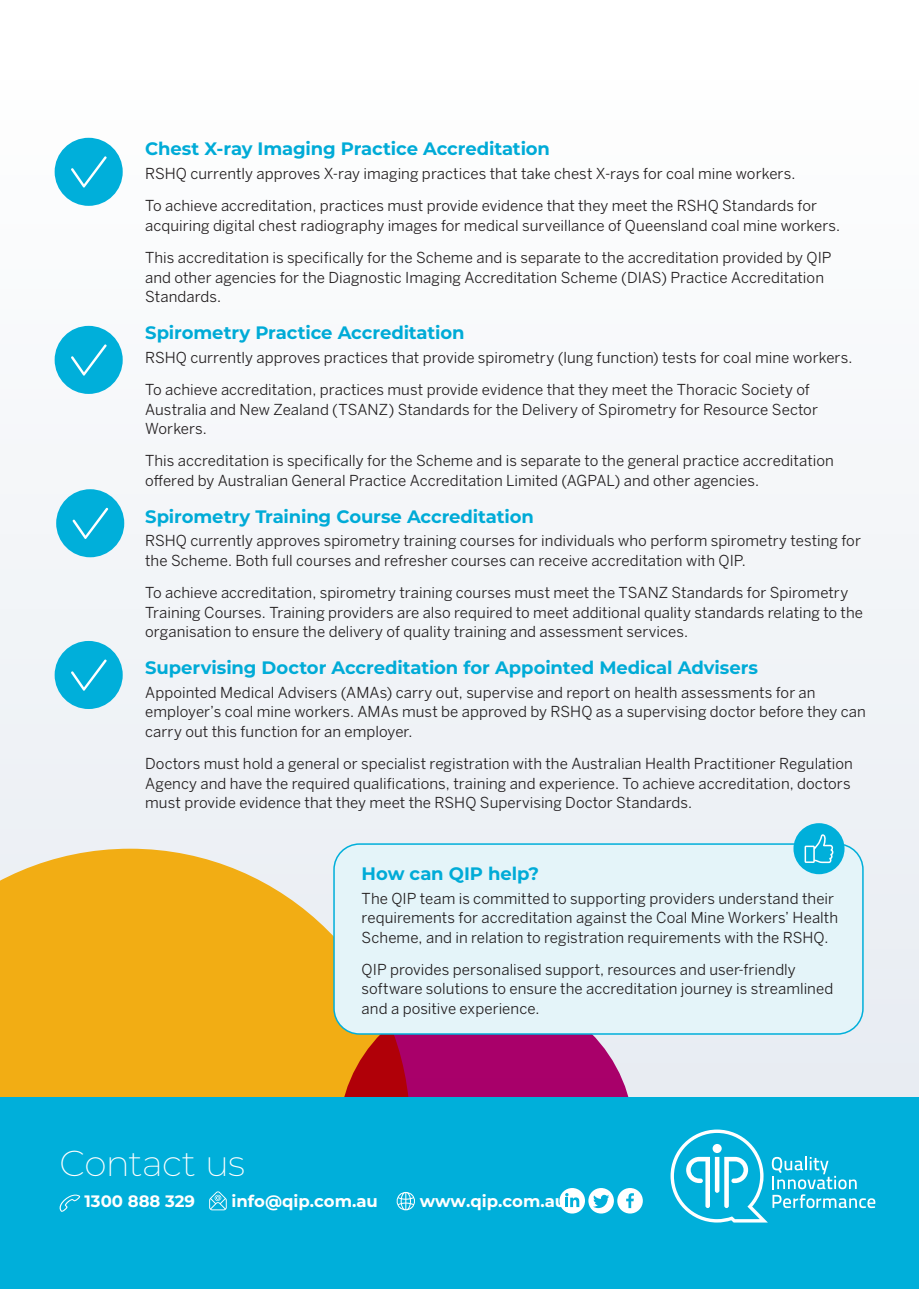
<style>
.page{position:relative;width:919px;height:1289px;background:#fff}
.page>*{position:absolute;margin:0;border:0;box-sizing:border-box;transform-origin:0 0}
.t1{font:200 36px "Montserrat";letter-spacing:-.02em;color:#fff}
.In-Text_Section_Head{font:700 18px "Montserrat";letter-spacing:-.005em;color:#00abd7}
.t2{font:700 16.5px "Montserrat";color:#fff}
.Body_Copy{font:15px/19.5px "Benton Sans";letter-spacing:.005em;color:#231f20}
</style>
<div class="page">
<div style="left:0;top:4px;width:918px;height:1273px;background:#f5f7fa"></div>
<svg style="left:0;top:848px;width:379px;height:249px;background:#f1b227"></svg>
<svg style="left:338px;top:989px;width:296px;height:295px;background:#a8025a"></svg>
<div style="left:334px;top:844px;width:528px;height:189px;background:#e4f4f9;border-radius:26px"></div>
<div style="left:333px;top:843px;width:530px;height:191px;border:2px solid #00afda;border-radius:26px"></div>
<div style="left:0;top:1097px;width:918px;height:191px;background:#00afda"></div>
<svg style="left:59px;top:1194px;width:21px;height:17px"></svg>
<svg style="left:209px;top:1191px;width:18px;height:19px"></svg>
<svg style="left:396px;top:1192px;width:19px;height:18px"></svg>
<svg style="left:670px;top:1129px;width:205px;height:93px"></svg>
<svg style="left:559px;top:1187px;width:26px;height:26px"></svg>
<svg style="left:565px;top:1192px;width:14px;height:14px"></svg>
<svg style="left:588px;top:1187px;width:26px;height:26px"></svg>
<svg style="left:593px;top:1194px;width:16px;height:14px"></svg>
<div style="left:617px;top:1187px;width:25px;height:26px;background:#fff;border-radius:50%"></div>
<svg style="left:626px;top:1193px;width:8px;height:15px"></svg>
<div style="left:793px;top:823px;width:51px;height:51px;background:#00afda;border-radius:50%"></div>
<svg style="left:804px;top:834px;width:29px;height:29px"></svg>
<div style="left:55px;top:138px;width:68px;height:68px;background:#00afda;border-radius:50%"></div>
<svg style="left:71px;top:156px;width:36px;height:32px"></svg>
<div style="left:55px;top:326px;width:68px;height:68px;background:#00afda;border-radius:50%"></div>
<svg style="left:71px;top:344px;width:36px;height:32px"></svg>
<div style="left:56px;top:489px;width:68px;height:68px;background:#00afda;border-radius:50%"></div>
<svg style="left:73px;top:508px;width:35px;height:31px"></svg>
<div style="left:55px;top:641px;width:68px;height:68px;background:#00afda;border-radius:50%"></div>
<svg style="left:71px;top:659px;width:36px;height:32px"></svg>
<p class="In-Text_Section_Head" style="left:145px;top:136px;width:406px">Chest X-ray Imaging Practice Accreditation</p>
<p class="Body_Copy" style="left:145px;top:164px;width:651px">RSHQ currently approves X-ray imaging practices that take chest X-rays for coal mine workers.</p>
<p class="Body_Copy" style="left:145px;top:196px;width:696px">To achieve accreditation, practices must provide evidence that they meet the RSHQ Standards for acquiring digital chest radiography images for medical surveillance of Queensland coal mine workers.</p>
<p class="Body_Copy" style="left:145px;top:248px;width:688px">This accreditation is specifically for the Scheme and is separate to the accreditation provided by QIP and other agencies for the Diagnostic Imaging Accreditation Scheme (DIAS) Practice Accreditation<br>Standards.</p>
<p class="In-Text_Section_Head" style="left:145px;top:320px;width:321px">Spirometry Practice Accreditation</p>
<p class="Body_Copy" style="left:145px;top:347px;width:708px">RSHQ currently approves practices that provide spirometry (lung function) tests for coal mine workers.</p>
<p class="Body_Copy" style="left:145px;top:380px;width:674px">To achieve accreditation, practices must provide evidence that they meet the Thoracic Society of<br>Australia and New Zealand (TSANZ) Standards for the Delivery of Spirometry for Resource Sector<br>Workers.</p>
<p class="Body_Copy" style="left:145px;top:451px;width:690px">This accreditation is specifically for the Scheme and is separate to the general practice accreditation offered by Australian General Practice Accreditation Limited (AGPAL) and other agencies.</p>
<p class="In-Text_Section_Head" style="left:145px;top:503px;width:390px">Spirometry Training Course Accreditation</p>
<p class="Body_Copy" style="left:145px;top:531px;width:717px">RSHQ currently approves spirometry training courses for individuals who perform spirometry testing for the Scheme. Both full courses and refresher courses can receive accreditation with QIP.</p>
<p class="Body_Copy" style="left:145px;top:583px;width:719px">To achieve accreditation, spirometry training courses must meet the TSANZ Standards for Spirometry<br>Training Courses. Training providers are also required to meet additional quality standards relating to the organisation to ensure the delivery of quality training and assessment services.</p>
<p class="In-Text_Section_Head" style="left:145px;top:654px;width:614px">Supervising Doctor Accreditation for Appointed Medical Advisers</p>
<p class="Body_Copy" style="left:145px;top:682px;width:722px">Appointed Medical Advisers (AMAs) carry out, supervise and report on health assessments for an employer’s coal mine workers. AMAs must be approved by RSHQ as a supervising doctor before they can carry out this function for an employer.</p>
<p class="Body_Copy" style="left:145px;top:753px;width:709px">Doctors must hold a general or specialist registration with the Australian Health Practitioner Regulation<br>Agency and have the required qualifications, training and experience. To achieve accreditation, doctors must provide evidence that they meet the RSHQ Supervising Doctor Standards.</p>
<p class="In-Text_Section_Head" style="left:361px;top:860px;width:179px">How can QIP help?</p>
<p class="Body_Copy" style="left:361px;top:888px;width:478px">The QIP team is committed to supporting providers understand their requirements for accreditation against the Coal Mine Workers’ Health<br>Scheme, and in relation to registration requirements with the RSHQ.</p>
<p class="Body_Copy" style="left:361px;top:959px;width:473px">QIP provides personalised support, resources and user-friendly software solutions to ensure the accreditation journey is streamlined and a positive experience.</p>
<p class="t1" style="left:60px;top:1139px;width:187px">Contact us</p>
<p class="t2" style="left:84px;top:1189px;width:112px">1300 888 329</p>
<p class="t2" style="left:231px;top:1189px;width:148px">info@qip.com.au</p>
<p class="t2" style="left:419px;top:1189px;width:148px">www.qip.com.au</p>
</div>
